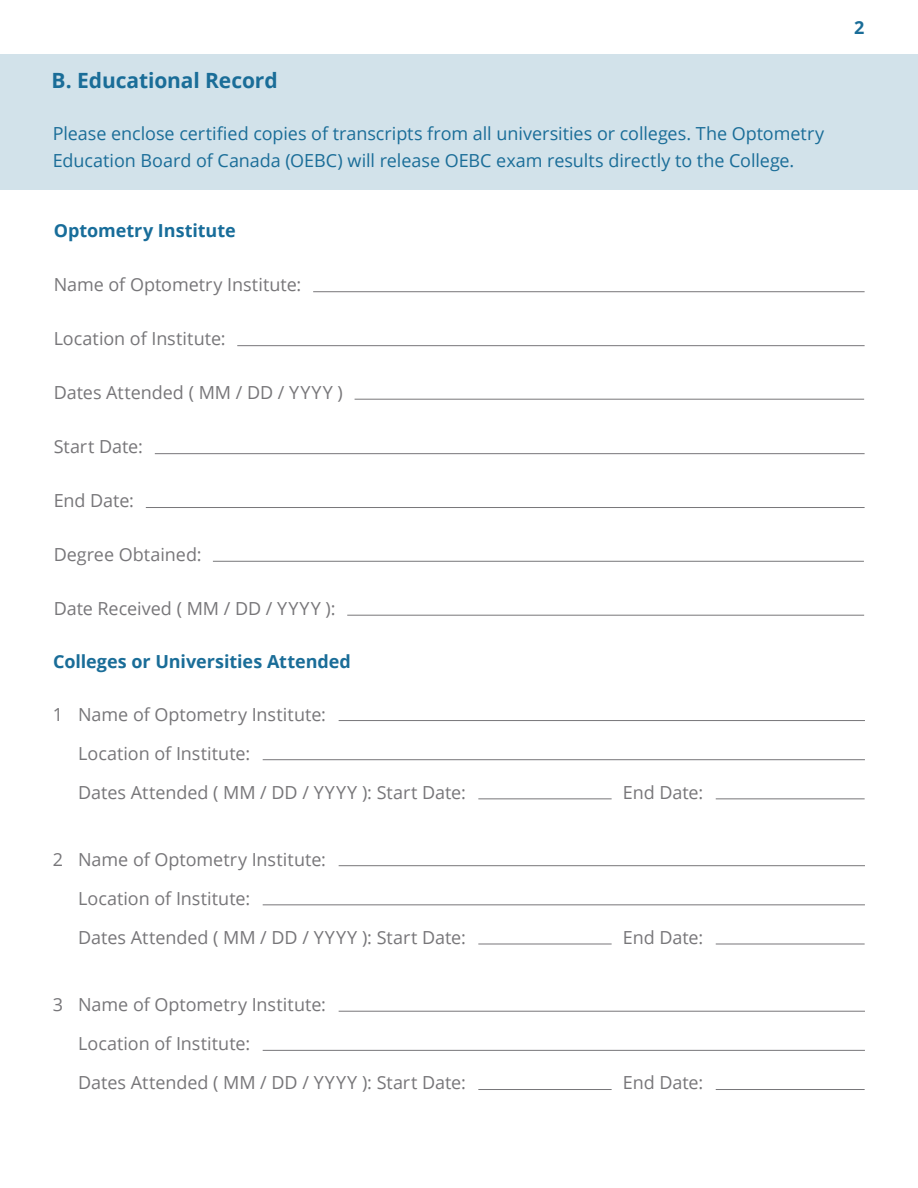
<style>
.page{position:relative;width:918px;height:1188px;background:#fff}
.page>*{position:absolute;margin:0;border:0;box-sizing:border-box;transform-origin:0 0}
.t1{font:700 21px "Open Sans";letter-spacing:-.005em;color:#1a6d98}
.t2{font:18px/39px "Open Sans";letter-spacing:-.005em;color:#777679}
.t3{font:18px/27px "Open Sans";letter-spacing:-.005em;color:#1a6d98}
.t4{font:700 18px "Open Sans";color:#1a6d98}
.t5{font:700 18px "Open Sans";letter-spacing:-.005em;color:#186d9a}
</style>
<div class="page">
<div style="left:0;top:54px;width:918px;height:136px;background:#d2e2ea"></div>
<hr style="left:213px;top:561px;width:651px;height:1px;background:#777679">
<hr style="left:146px;top:507px;width:719px;height:1px;background:#777679">
<hr style="left:313px;top:291px;width:552px;height:1px;background:#777679">
<hr style="left:237px;top:345px;width:628px;height:1px;background:#777679">
<hr style="left:155px;top:453px;width:710px;height:1px;background:#777679">
<hr style="left:347px;top:615px;width:517px;height:1px;background:#777679">
<hr style="left:355px;top:399px;width:509px;height:1px;background:#777679">
<hr style="left:339px;top:865px;width:526px;height:1px;background:#777679">
<hr style="left:263px;top:905px;width:602px;height:1px;background:#777679">
<hr style="left:478px;top:944px;width:134px;height:1px;background:#777679">
<hr style="left:716px;top:944px;width:149px;height:1px;background:#777679">
<hr style="left:339px;top:720px;width:526px;height:1px;background:#777679">
<hr style="left:263px;top:759px;width:602px;height:1px;background:#777679">
<hr style="left:478px;top:799px;width:134px;height:1px;background:#777679">
<hr style="left:716px;top:799px;width:149px;height:1px;background:#777679">
<hr style="left:339px;top:1011px;width:526px;height:1px;background:#777679">
<hr style="left:263px;top:1050px;width:602px;height:1px;background:#777679">
<hr style="left:478px;top:1089px;width:134px;height:1px;background:#777679">
<hr style="left:716px;top:1089px;width:149px;height:1px;background:#777679">
<p class="t1" style="left:52px;top:66px;width:228px">B. Educational Record</p>
<p class="t3" style="left:53px;top:120px;width:773px">Please enclose certified copies of transcripts from all universities or colleges. The Optometry<br>Education Board of Canada (OEBC) will release OEBC exam results directly to the College.</p>
<p class="t5" style="left:54px;top:218px;width:184px">Optometry Institute</p>
<p class="t2" style="left:54px;top:265px;width:249px">Name of Optometry Institute:</p>
<p class="t2" style="left:54px;top:319px;width:173px">Location of Institute:</p>
<p class="t2" style="left:54px;top:373px;width:291px">Dates Attended ( MM / DD / YYYY )</p>
<p class="t2" style="left:54px;top:427px;width:91px">Start Date:</p>
<p class="t2" style="left:54px;top:481px;width:82px">End Date:</p>
<p class="t2" style="left:54px;top:535px;width:149px">Degree Obtained:</p>
<p class="t2" style="left:54px;top:589px;width:283px">Date Received ( MM / DD / YYYY ):</p>
<p class="t4" style="left:53px;top:649px;width:299px">Colleges or Universities Attended</p>
<p class="t2" style="left:53px;top:695px;width:12px">1</p>
<p class="t2" style="left:78px;top:695px;width:389px">Name of Optometry Institute:<br>Location of Institute:<br>Dates Attended ( MM / DD / YYYY ): Start Date:</p>
<p class="t2" style="left:53px;top:839px;width:12px">2</p>
<p class="t2" style="left:78px;top:839px;width:389px">Name of Optometry Institute:<br>Location of Institute:<br>Dates Attended ( MM / DD / YYYY ): Start Date:</p>
<p class="t2" style="left:53px;top:985px;width:12px">3</p>
<p class="t2" style="left:78px;top:984px;width:389px">Name of Optometry Institute:<br>Location of Institute:<br>Dates Attended ( MM / DD / YYYY ): Start Date:</p>
<p class="t2" style="left:623px;top:773px;width:82px">End Date:</p>
<p class="t2" style="left:623px;top:917px;width:82px">End Date:</p>
<p class="t2" style="left:623px;top:1063px;width:82px">End Date:</p>
<p class="t4" style="left:854px;top:14px;width:12px">2</p>
</div>
